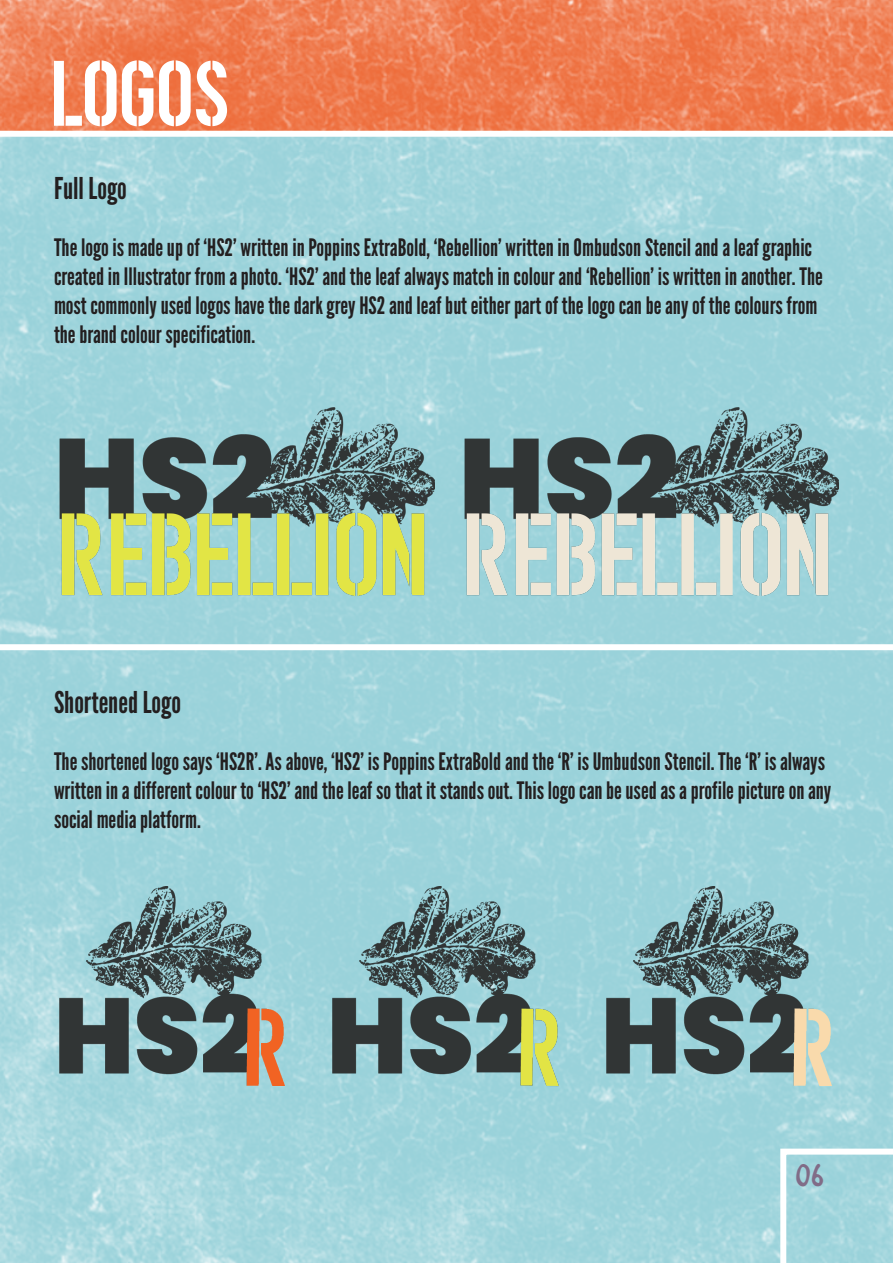
<style>
.page{position:relative;width:893px;height:1263px;background:#fff}
.page>*{position:absolute;margin:0;border:0;box-sizing:border-box;transform-origin:0 0}
.t1{font:90px "Ombudsman Stencil";color:#fff}
.t2{font:30px "League Gothic";color:#231f20}
.t3{font:30px "Westfalia";color:#816c87}
.t4{font:24px/28.8px "League Gothic";color:#231f20}
</style>
<div class="page">
<img style="left:0;top:0;width:893px;height:1263px">
<div style="left:0;top:131px;width:893px;height:6px;background:#fff"></div>
<div style="left:0;top:644px;width:893px;height:6px;background:#fff"></div>
<img style="left:460px;top:407px;width:379px;height:213px">
<img style="left:54px;top:407px;width:380px;height:214px">
<img style="left:601px;top:887px;width:238px;height:252px">
<img style="left:54px;top:887px;width:238px;height:252px">
<img style="left:327px;top:887px;width:238px;height:252px">
<svg style="left:780px;top:1148px;width:113px;height:115px;background:#abd9e0"></svg>
<p class="t1" style="left:54px;top:47px;width:178px">LOGOS</p>
<p class="t2" style="left:54px;top:170px;width:74px">Full Logo</p>
<p class="t4" style="left:54px;top:233px;width:770px">The logo is made up of ‘HS2’ written in Poppins ExtraBold, ‘Rebellion’ written in Ombudson Stencil and a leaf graphic created in Illustrator from a photo. ‘HS2’ and the leaf always match in colour and ‘Rebellion’ is written in another. The most commonly used logos have the dark grey HS2 and leaf but either part of the logo can be any of the colours from the brand colour specification.</p>
<p class="t2" style="left:54px;top:684px;width:128px">Shortened Logo</p>
<p class="t4" style="left:54px;top:748px;width:779px">The shortened logo says ‘HS2R’. As above, ‘HS2’ is Poppins ExtraBold and the ‘R’ is Umbudson Stencil. The ‘R’ is always written in a different colour to ‘HS2’ and the leaf so that it stands out. This logo can be used as a profile picture on any social media platform.</p>
<p class="t3" style="left:796px;top:1162px;width:30px">06</p>
</div>
